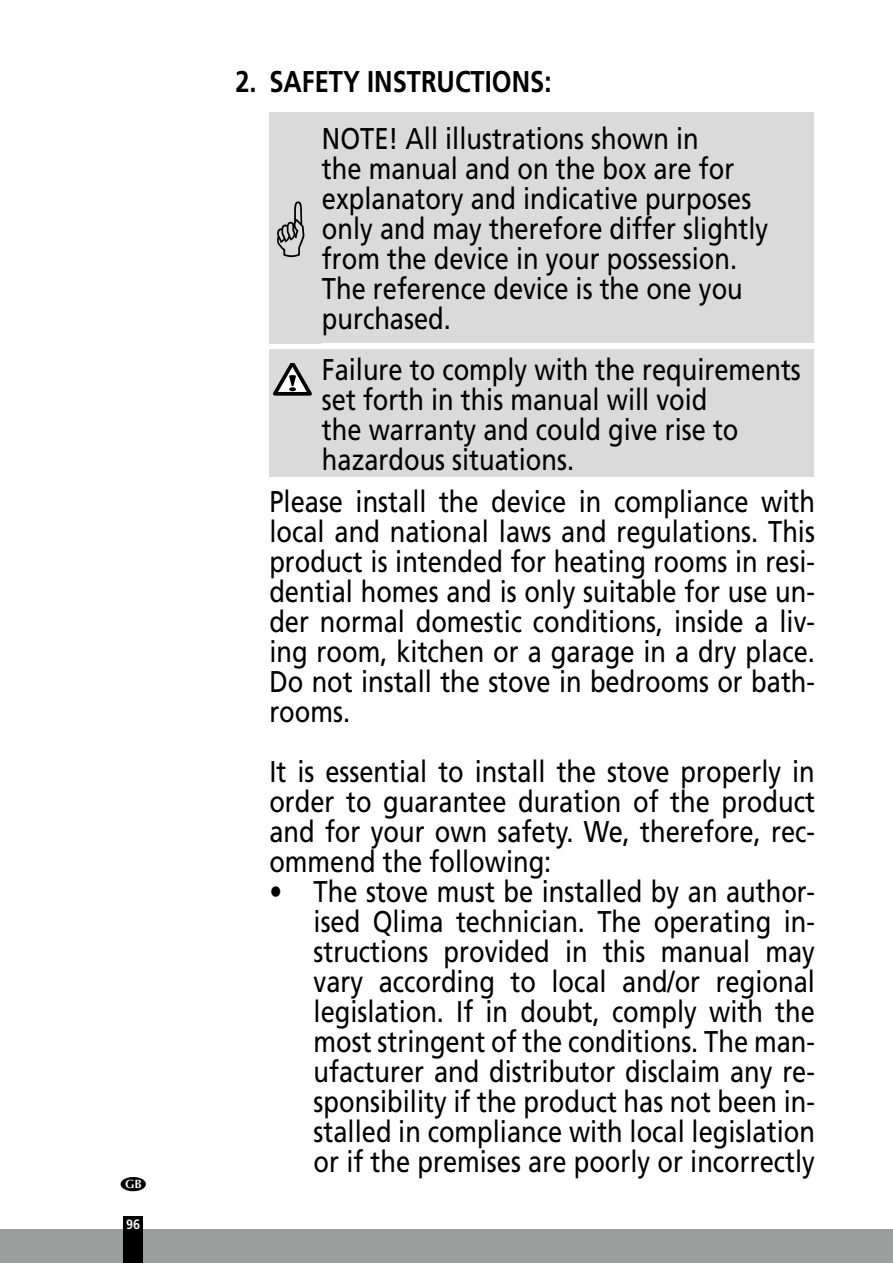
<style>
.page{position:relative;width:893px;height:1263px;background:#fff}
.page>*{position:absolute;margin:0;border:0;box-sizing:border-box;transform-origin:0 0}
.t1{font:30px/30px "Frutiger LT Std";color:#000;text-align:justify;scale:.85 1}
.t2{font:700 30px "Frutiger LT Std";color:#000;scale:.85 1}
.t3{font:700 condensed 13.5px "Frutiger LT Std";color:#fff}
</style>
<div class="page">
<div style="left:0;top:1229px;width:893px;height:34px;background:#9c9d9d"></div>
<div style="left:123px;top:1216px;width:20px;height:47px;background:#000"></div>
<div style="left:269px;top:112px;width:51px;height:232px;background:#dadada"></div>
<div style="left:320px;top:112px;width:494px;height:231px;background:#dadada"></div>
<div style="left:269px;top:350px;width:51px;height:127px;background:#dadada"></div>
<div style="left:320px;top:350px;width:494px;height:127px;background:#dadada"></div>
<svg style="left:273px;top:363px;width:39px;height:33px"></svg>
<p class="t3" style="left:126px;top:1216px;width:16px">96</p>
<p class="t2" style="left:235px;top:64px;width:373px">2. SAFETY INSTRUCTIONS:</p>
<p class="t1" style="left:322px;top:124px;width:527px;text-align:left">NOTE! All illustrations shown in<br>the manual and on the box are for explanatory and indicative purposes only and may therefore differ slightly from the device in your possession.<br>The reference device is the one you purchased.</p>
<p class="t1" style="left:322px;top:354px;width:565px;text-align:left">Failure to comply with the requirements set forth in this manual will void<br>the warranty and could give rise to hazardous situations.</p>
<p class="t1" style="left:269px;top:487px;width:643px">Please install the device in compliance with local and national laws and regulations. This product is intended for heating rooms in resi&shy;dential homes and is only suitable for use un&shy;der normal domestic conditions, inside a liv&shy;ing room, kitchen or a garage in a dry place.<br>Do not install the stove in bedrooms or bath&shy;rooms.</p>
<p class="t1" style="left:269px;top:757px;width:643px">It is essential to install the stove properly in order to guarantee duration of the product and for your own safety. We, therefore, rec&shy;ommend the following:</p>
<p class="t1" style="left:314px;top:877px;width:591px;text-indent:-44px">• The stove must be installed by an author&shy;ised Qlima technician. The operating in&shy;structions provided in this manual may vary according to local and/or regional legislation. If in doubt, comply with the most stringent of the conditions. The man&shy;ufacturer and distributor disclaim any re&shy;sponsibility if the product has not been in&shy;stalled in compliance with local legislation or if the premises are poorly or incorrectly</p>
</div>
